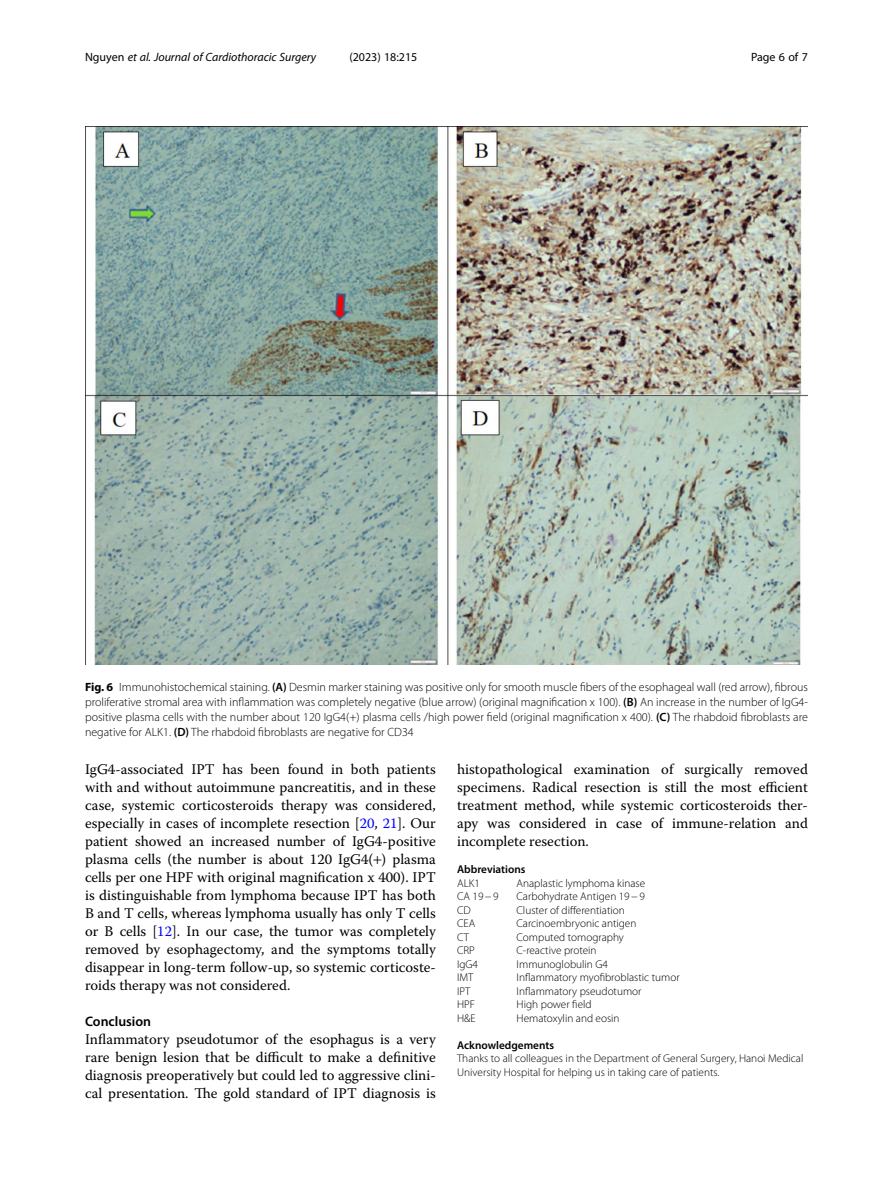
<style>
.page{position:relative;width:893px;height:1191px;background:#fff}
.page>*{position:absolute;margin:0;border:0;box-sizing:border-box;transform-origin:0 0}
.Body_Text_Indent{font:14.7px/18px "Warnock Pro";color:#000;text-align:justify}
.Body_Text{font:14.7px/18px "Warnock Pro";color:#000;text-align:justify}
.Head_2{font:600 13.8px "Myriad Pro";color:#000}
.Figure_Caption{font:300 12px/15px "Myriad Pro";color:#000;text-align:justify}
.t1{font:italic 12px "Myriad Pro";color:#000}
.t2{font:12px "Myriad Pro";color:#000}
.Abbreviation_Para_1{font:300 11.25px "Myriad Pro";color:#000}
.Acknowledgements{font:300 11.25px/13.5px "Myriad Pro";color:#000}
.Endmatter_Heading{font:600 11.25px "Myriad Pro";color:#000}
.Abbrevation_Heading{font:600 11.25px "Myriad Pro";color:#000}
.s1{font-style:normal}
.s2{font-weight:700}
.s3{font-weight:600}
.s4{color:#00f}
</style>
<div class="page">
<img style="left:85px;top:126px;width:723px;height:538px">
<p class="t1" style="left:85px;top:50px;width:233px"><span class="s1">Nguyen</span> et al. Journal of Cardiothoracic Surgery</p>
<p class="t2" style="left:349px;top:50px;width:70px">(2023) 18:215</p>
<p class="t2" style="left:751px;top:50px;width:58px">Page 6 of 7</p>
<p class="Figure_Caption" style="left:85px;top:680px;width:724px"><span class="s2">Fig. 6</span> Immunohistochemical staining. <span class="s3">(A)</span> Desmin marker staining was positive only for smooth muscle fibers of the esophageal wall (red arrow), fibrous proliferative stromal area with inflammation was completely negative (blue arrow) (original magnification x 100). <span class="s3">(B)</span> An increase in the number of IgG4- positive plasma cells with the number about 120 IgG4(+) plasma cells /high power field (original magnification x 400). <span class="s3">(C)</span> The rhabdoid fibroblasts are negative for ALK1. <span class="s3">(D)</span> The rhabdoid fibroblasts are negative for CD34</p>
<p class="Body_Text_Indent" style="left:85px;top:760px;width:352px">IgG4-associated IPT has been found in both patients with and without autoimmune pancreatitis, and in these case, systemic corticosteroids therapy was considered, especially in cases of incomplete resection [<span class="s4">20</span>, <span class="s4">21</span>]. Our patient showed an increased number of IgG4-positive plasma cells (the number is about 120 IgG4( ) plasma cells per one HPF with original magnification x 400). IPT is distinguishable from lymphoma because IPT has both B and T cells, whereas lymphoma usually has only T cells or B cells [<span class="s4">12</span>]. In our case, the tumor was completely removed by esophagectomy, and the symptoms totally disappear in long-term follow-up, so systemic corticoste&shy;roids therapy was not considered.</p>
<p class="Head_2" style="left:85px;top:1013px;width:68px">Conclusion</p>
<p class="Body_Text" style="left:85px;top:1030px;width:352px">Inflammatory pseudotumor of the esophagus is a very rare benign lesion that be difficult to make a definitive diagnosis preoperatively but could led to aggressive clini&shy;cal presentation. The gold standard of IPT diagnosis is</p>
<p class="Body_Text" style="left:457px;top:760px;width:352px">histopathological examination of surgically removed specimens. Radical resection is still the most efficient treatment method, while systemic corticosteroids ther&shy;apy was considered in case of immune-relation and incomplete resection.</p>
<p class="Abbrevation_Heading" style="left:457px;top:862px;width:70px">Abbreviations</p>
<p class="Abbreviation_Para_1" style="left:457px;top:877px;width:24px">ALK1</p>
<p class="Abbreviation_Para_1" style="left:517px;top:877px;width:130px">Anaplastic lymphoma kinase</p>
<p class="Abbreviation_Para_1" style="left:457px;top:890px;width:43px">CA 19−9</p>
<p class="Abbreviation_Para_1" style="left:517px;top:890px;width:130px">Carbohydrate Antigen 19−9</p>
<p class="Abbreviation_Para_1" style="left:457px;top:904px;width:15px">CD</p>
<p class="Abbreviation_Para_1" style="left:517px;top:904px;width:110px">Cluster of differentiation</p>
<p class="Abbreviation_Para_1" style="left:457px;top:917px;width:20px">CEA</p>
<p class="Abbreviation_Para_1" style="left:517px;top:917px;width:121px">Carcinoembryonic antigen</p>
<p class="Abbreviation_Para_1" style="left:457px;top:931px;width:14px">CT</p>
<p class="Abbreviation_Para_1" style="left:517px;top:931px;width:109px">Computed tomography</p>
<p class="Abbreviation_Para_1" style="left:457px;top:944px;width:19px">CRP</p>
<p class="Abbreviation_Para_1" style="left:517px;top:944px;width:82px">C-reactive protein</p>
<p class="Abbreviation_Para_1" style="left:457px;top:958px;width:23px">IgG4</p>
<p class="Abbreviation_Para_1" style="left:517px;top:958px;width:93px">Immunoglobulin G4</p>
<p class="Abbreviation_Para_1" style="left:457px;top:971px;width:18px">IMT</p>
<p class="Abbreviation_Para_1" style="left:517px;top:971px;width:165px">Inflammatory myofibroblastic tumor</p>
<p class="Abbreviation_Para_1" style="left:457px;top:985px;width:15px">IPT</p>
<p class="Abbreviation_Para_1" style="left:517px;top:985px;width:127px">Inflammatory pseudotumor</p>
<p class="Abbreviation_Para_1" style="left:457px;top:998px;width:19px">HPF</p>
<p class="Abbreviation_Para_1" style="left:517px;top:998px;width:77px">High power field</p>
<p class="Abbreviation_Para_1" style="left:457px;top:1012px;width:20px">H&amp;E</p>
<p class="Abbreviation_Para_1" style="left:517px;top:1012px;width:105px">Hematoxylin and eosin</p>
<p class="Endmatter_Heading" style="left:457px;top:1038px;width:98px">Acknowledgements</p>
<p class="Acknowledgements" style="left:457px;top:1052px;width:348px">Thanks to all colleagues in the Department of General Surgery, Hanoi Medical<br>University Hospital for helping us in taking care of patients.</p>
</div>
